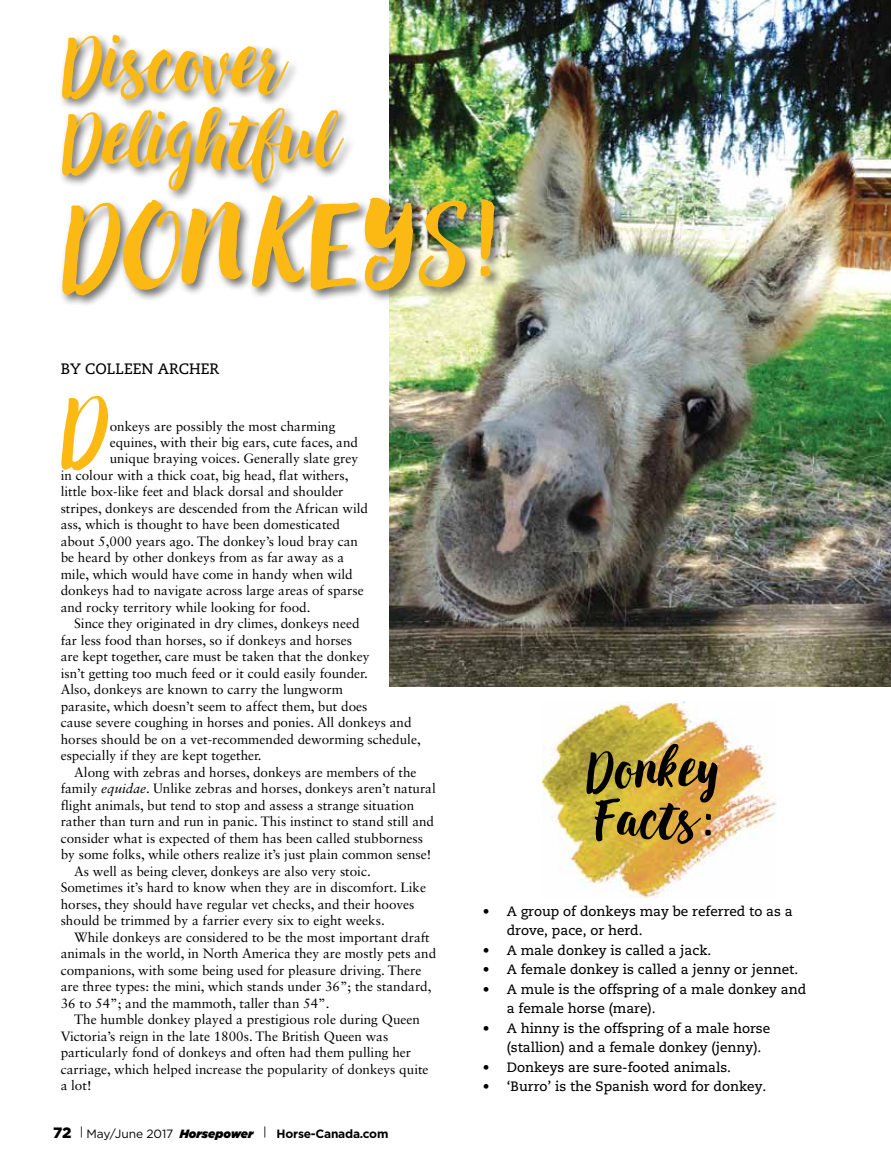
<style>
.page{position:relative;width:891px;height:1161px;background:#fff}
.page>*{position:absolute;margin:0;border:0;box-sizing:border-box;transform-origin:0 0}
.t1{font:88.05px "Sun Kissed";color:#fdb913}
.t2{font:51px/49.5px "Sun Kissed";color:#000}
.t3{font:15px "Caecilia";color:#000}
.t4{font:13.5px "Sabon LT Std";color:#000}
.t5{font:13.5px/19.5px "Caecilia";color:#000}
.t6{font:700 12px "Gotham";letter-spacing:-.02em;color:#000}
.s1{font-style:italic}
.s2{font-weight:900;font-size:15px}
.s3{font-weight:400}
.s4{font-weight:900;font-style:italic}
</style>
<div class="page">
<img style="left:390px;top:0;width:501px;height:686px">
<div style="left:59px;top:32px;width:448px;height:276px;background:#000;opacity:.57"></div>
<img style="left:62px;top:195px;width:433px;height:101px">
<svg style="left:62px;top:107px;width:282px;height:83px"></svg>
<svg style="left:62px;top:35px;width:227px;height:65px"></svg>
<img style="left:542px;top:701px;width:234px;height:196px">
<p class="t3" style="left:61px;top:358px;width:160px">by Colleen Archer</p>
<h1 class="t1" style="left:61px;top:371px;width:50px">D</h1>
<p class="t4" style="left:110px;top:418px;width:227px">onkeys are possibly the most charming</p>
<p class="t4" style="left:110px;top:434px;width:250px">equines, with their big ears, cute faces, and</p>
<p class="t4" style="left:110px;top:451px;width:250px">unique braying voices. Generally slate grey</p>
<p class="t4" style="left:61px;top:467px;width:289px">in colour with a thick coat, big head, flat withers,</p>
<p class="t4" style="left:61px;top:484px;width:284px">little box-like feet and black dorsal and shoulder</p>
<p class="t4" style="left:61px;top:500px;width:309px">stripes, donkeys are descended from the African wild</p>
<p class="t4" style="left:61px;top:517px;width:281px">ass, which is thought to have been domesticated</p>
<p class="t4" style="left:61px;top:533px;width:299px">about 5,000 years ago. The donkey’s loud bray can</p>
<p class="t4" style="left:61px;top:550px;width:285px">be heard by other donkeys from as far away as a</p>
<p class="t4" style="left:61px;top:566px;width:294px">mile, which would have come in handy when wild</p>
<p class="t4" style="left:61px;top:583px;width:305px">donkeys had to navigate across large areas of sparse</p>
<p class="t4" style="left:61px;top:599px;width:251px">and rocky territory while looking for food.</p>
<p class="t4" style="left:74px;top:616px;width:287px">Since they originated in dry climes, donkeys need</p>
<p class="t4" style="left:61px;top:632px;width:293px">far less food than horses, so if donkeys and horses</p>
<p class="t4" style="left:61px;top:649px;width:310px">are kept together, care must be taken that the donkey</p>
<p class="t4" style="left:61px;top:665px;width:309px">isn’t getting too much feed or it could easily founder.</p>
<p class="t4" style="left:61px;top:682px;width:284px">Also, donkeys are known to carry the lungworm</p>
<p class="t4" style="left:61px;top:698px;width:308px">parasite, which doesn’t seem to affect them, but does</p>
<p class="t4" style="left:61px;top:715px;width:352px">cause severe coughing in horses and ponies. All donkeys and</p>
<p class="t4" style="left:61px;top:731px;width:362px">horses should be on a vet-recommended deworming schedule,</p>
<p class="t4" style="left:61px;top:748px;width:203px">especially if they are kept together.</p>
<p class="t4" style="left:74px;top:764px;width:344px">Along with zebras and horses, donkeys are members of the</p>
<p class="t4" style="left:61px;top:781px;width:377px">family <span class="s1">equidae</span>. Unlike zebras and horses, donkeys aren’t natural</p>
<p class="t4" style="left:61px;top:797px;width:355px">flight animals, but tend to stop and assess a strange situation</p>
<p class="t4" style="left:61px;top:814px;width:375px">rather than turn and run in panic. This instinct to stand still and</p>
<p class="t4" style="left:61px;top:830px;width:364px">consider what is expected of them has been called stubborness</p>
<p class="t4" style="left:61px;top:847px;width:372px">by some folks, while others realize it’s just plain common sense!</p>
<p class="t4" style="left:74px;top:863px;width:298px">As well as being clever, donkeys are also very stoic.</p>
<p class="t4" style="left:61px;top:880px;width:367px">Sometimes it’s hard to know when they are in discomfort. Like</p>
<p class="t4" style="left:61px;top:896px;width:355px">horses, they should have regular vet checks, and their hooves</p>
<p class="t4" style="left:61px;top:913px;width:326px">should be trimmed by a farrier every six to eight weeks.</p>
<p class="t4" style="left:74px;top:929px;width:357px">While donkeys are considered to be the most important draft</p>
<p class="t4" style="left:61px;top:946px;width:377px">animals in the world, in North America they are mostly pets and</p>
<p class="t4" style="left:61px;top:962px;width:362px">companions, with some being used for pleasure driving. There</p>
<p class="t4" style="left:61px;top:979px;width:372px">are three types: the mini, which stands under 36”; the standard,</p>
<p class="t4" style="left:61px;top:995px;width:270px">36 to 54”; and the mammoth, taller than 54”.</p>
<p class="t4" style="left:74px;top:1012px;width:347px">The humble donkey played a prestigious role during Queen</p>
<p class="t4" style="left:61px;top:1028px;width:329px">Victoria’s reign in the late 1800s. The British Queen was</p>
<p class="t4" style="left:61px;top:1045px;width:352px">particularly fond of donkeys and often had them pulling her</p>
<p class="t4" style="left:61px;top:1061px;width:369px">carriage, which helped increase the popularity of donkeys quite</p>
<p class="t4" style="left:61px;top:1078px;width:32px">a lot!</p>
<p class="t6" style="left:53px;top:1126px;width:337px"><span class="s2">72</span> <span class="s3">| May/June 2017</span> <span class="s4">Horsepower</span> <span class="s3">|</span> Horse-Canada.com</p>
<h2 class="t2" style="left:586px;top:746px;width:136px">Donkey<br>Facts:</h2>
<p class="t5" style="left:507px;top:900px;width:287px;text-indent:-24px">• A group of donkeys may be referred to as a drove, pace, or herd.</p>
<p class="t5" style="left:483px;top:939px;width:230px">• A male donkey is called a jack.</p>
<p class="t5" style="left:483px;top:959px;width:317px">• A female donkey is called a jenny or jennet.</p>
<p class="t5" style="left:507px;top:978px;width:301px;text-indent:-24px">• A mule is the offspring of a male donkey and a female horse (mare).</p>
<p class="t5" style="left:507px;top:1017px;width:265px;text-indent:-24px">• A hinny is the offspring of a male horse (stallion) and a female donkey (jenny).</p>
<p class="t5" style="left:483px;top:1056px;width:250px">• Donkeys are sure-footed animals.</p>
<p class="t5" style="left:483px;top:1076px;width:285px">• ‘Burro’ is the Spanish word for donkey.</p>
</div>
